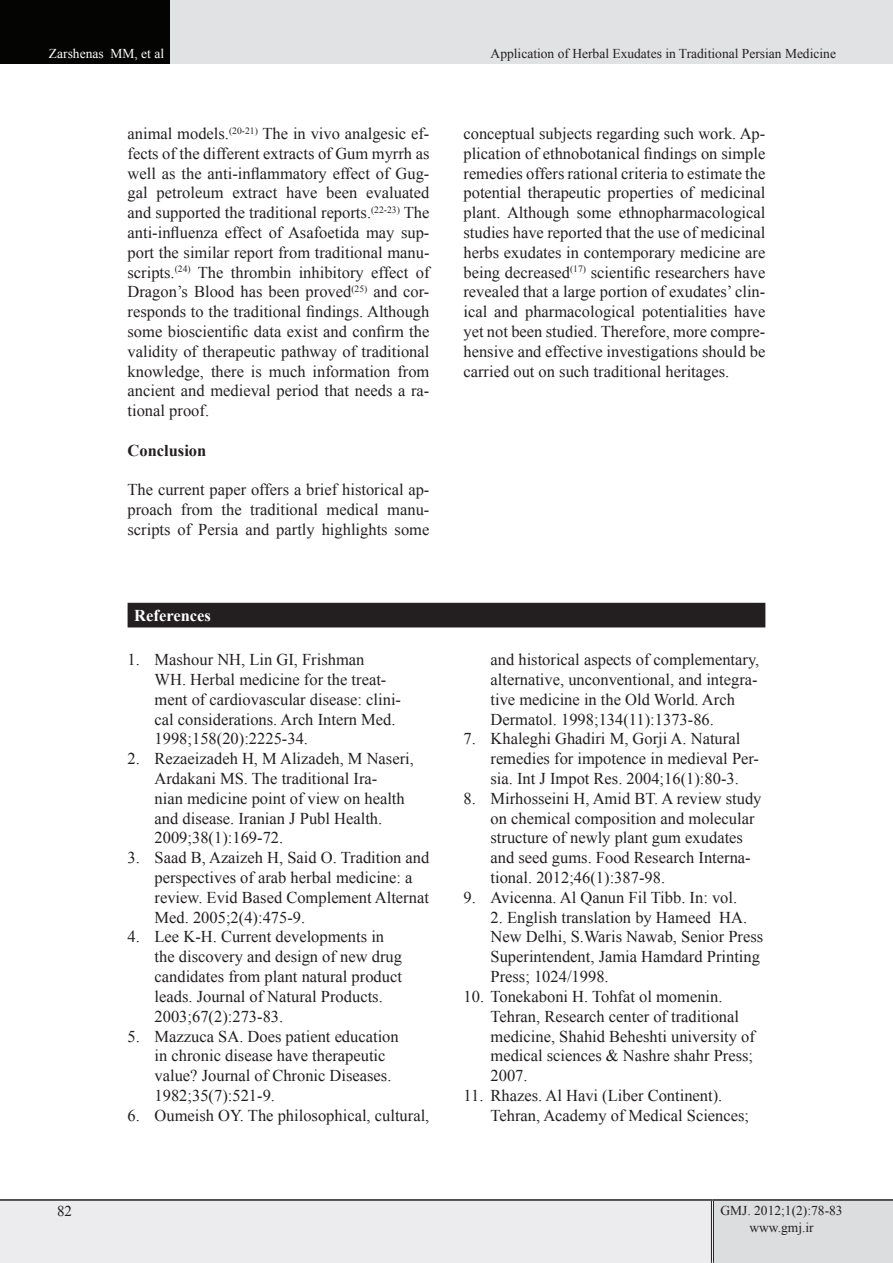
<style>
.page{position:relative;width:893px;height:1263px;background:#fff}
.page>*{position:absolute;margin:0;border:0;box-sizing:border-box;transform-origin:0 0}
.t1{font:16.5px/19.8px "Times New Roman";color:#231f20}
.t2{font:700 16.5px "Times New Roman";color:#231f20}
.t3{font:700 16.5px "Times New Roman";color:#fff}
.t4{font:15px "Times New Roman";color:#231f20}
.t5{font:13.5px/16.2px "Times New Roman";color:#231f20;text-align:center}
.t6{font:13.5px "Times New Roman";color:#fff}
</style>
<div class="page">
<div style="left:128px;top:603px;width:637px;height:24px;background:#231f20"></div>
<div style="left:0;top:0;width:170px;height:64px;background:#040503"></div>
<div style="left:170px;top:0;width:723px;height:64px;background:#e1e2e4"></div>
<div style="left:0;top:1200px;width:712px;height:63px;background:#ececee"></div>
<div style="left:712px;top:1200px;width:181px;height:63px;background:#dcdddf"></div>
<hr style="left:711px;top:1201px;width:3px;height:62px;background:#fff">
<hr style="left:711px;top:1201px;width:1px;height:62px;background:#231f20">
<hr style="left:713px;top:1201px;width:1px;height:62px;background:#231f20">
<hr style="left:0;top:1199px;width:712px;height:2px;background:#231f20">
<hr style="left:712px;top:1199px;width:181px;height:2px;background:#231f20">
<p class="t6" style="left:49px;top:44px;width:117px">Zarshenas MM, et al</p>
<p class="t5" style="left:491px;top:45px;width:347px">Application of Herbal Exudates in Traditional Persian Medicine</p>
<p class="t1" style="left:128px;top:123px;width:303px;text-align:justify">animal models.<sup>(20-21)</sup> The in vivo analgesic ef&shy;fects of the different extracts of Gum myrrh as well as the anti-inflammatory effect of Gug&shy;gal petroleum extract have been evaluated and supported the traditional reports.<sup>(22-23)</sup> The anti-influenza effect of Asafoetida may sup&shy;port the similar report from traditional manu&shy;scripts.<sup>(24)</sup> The thrombin inhibitory effect of Dragon’s Blood has been proved<sup>(25)</sup> and cor&shy;responds to the traditional findings. Although some bioscientific data exist and confirm the validity of therapeutic pathway of traditional knowledge, there is much information from ancient and medieval period that needs a ra&shy;tional proof.</p>
<p class="t2" style="left:128px;top:439px;width:80px">Conclusion</p>
<p class="t1" style="left:128px;top:480px;width:303px;text-align:justify">The current paper offers a brief historical ap&shy;proach from the traditional medical manu&shy;scripts of Persia and partly highlights some</p>
<p class="t3" style="left:134px;top:604px;width:78px">References</p>
<p class="t1" style="left:155px;top:650px;width:248px;text-indent:-27px">1. Mashour NH, Lin GI, Frishman<br>WH. Herbal medicine for the treat&shy;ment of cardiovascular disease: clini&shy;cal considerations. Arch Intern Med.<br>1998;158(20):2225-34.</p>
<p class="t1" style="left:155px;top:749px;width:261px;text-indent:-27px">2. Rezaeizadeh H, M Alizadeh, M Naseri, Ardakani MS. The traditional Ira-<br>nian medicine point of view on health and disease. Iranian J Publ Health.<br>2009;38(1):169-72.</p>
<p class="t1" style="left:155px;top:848px;width:276px;text-indent:-27px">3. Saad B, Azaizeh H, Said O. Tradition and perspectives of arab herbal medicine: a review. Evid Based Complement Alternat Med. 2005;2(4):475-9.</p>
<p class="t1" style="left:155px;top:927px;width:249px;text-indent:-27px">4. Lee K-H. Current developments in the discovery and design of new drug candidates from plant natural product leads. Journal of Natural Products.<br>2003;67(2):273-83.</p>
<p class="t1" style="left:155px;top:1026px;width:246px;text-indent:-27px">5. Mazzuca SA. Does patient education in chronic disease have therapeutic value? Journal of Chronic Diseases.<br>1982;35(7):521-9.</p>
<p class="t1" style="left:128px;top:1105px;width:303px">6. Oumeish OY. The philosophical, cultural,</p>
<p class="t1" style="left:463px;top:123px;width:303px;text-align:justify">conceptual subjects regarding such work. Ap&shy;plication of ethnobotanical findings on simple remedies offers rational criteria to estimate the potential therapeutic properties of medicinal plant. Although some ethnopharmacological studies have reported that the use of medicinal herbs exudates in contemporary medicine are being decreased<sup>(17)</sup> scientific researchers have revealed that a large portion of exudates’ clin&shy;ical and pharmacological potentialities have yet not been studied. Therefore, more compre&shy;hensive and effective investigations should be carried out on such traditional heritages.</p>
<p class="t1" style="left:490px;top:650px;width:270px">and historical aspects of complementary, alternative, unconventional, and integra&shy;tive medicine in the Old World. Arch Dermatol. 1998;134(11):1373-86.</p>
<p class="t1" style="left:490px;top:729px;width:270px;text-indent:-27px">7. Khaleghi Ghadiri M, Gorji A. Natural remedies for impotence in medieval Per&shy;sia. Int J Impot Res. 2004;16(1):80-3.</p>
<p class="t1" style="left:490px;top:788px;width:273px;text-indent:-27px">8. Mirhosseini H, Amid BT. A review study on chemical composition and molecular structure of newly plant gum exudates and seed gums. Food Research Interna&shy;tional. 2012;46(1):387-98.</p>
<p class="t1" style="left:463px;top:887px;width:275px">9. Avicenna. Al Qanun Fil Tibb. In: vol.</p>
<p class="t1" style="left:490px;top:907px;width:274px">2. English translation by Hameed HA.<br>New Delhi, S.Waris Nawab, Senior Press Superintendent, Jamia Hamdard Printing Press; 1024/1998.</p>
<p class="t1" style="left:490px;top:986px;width:266px;text-indent:-27px">10. Tonekaboni H. Tohfat ol momenin.<br>Tehran, Research center of traditional medicine, Shahid Beheshti university of medical sciences &amp; Nashre shahr Press;<br>2007.</p>
<p class="t1" style="left:490px;top:1085px;width:260px;text-indent:-27px">11. Rhazes. Al Havi (Liber Continent).<br>Tehran, Academy of Medical Sciences;</p>
<p class="t4" style="left:57px;top:1201px;width:16px">82</p>
<p class="t5" style="left:720px;top:1202px;width:124px">GMJ. 2012;1(2):78-83 www.gmj.ir</p>
</div>
